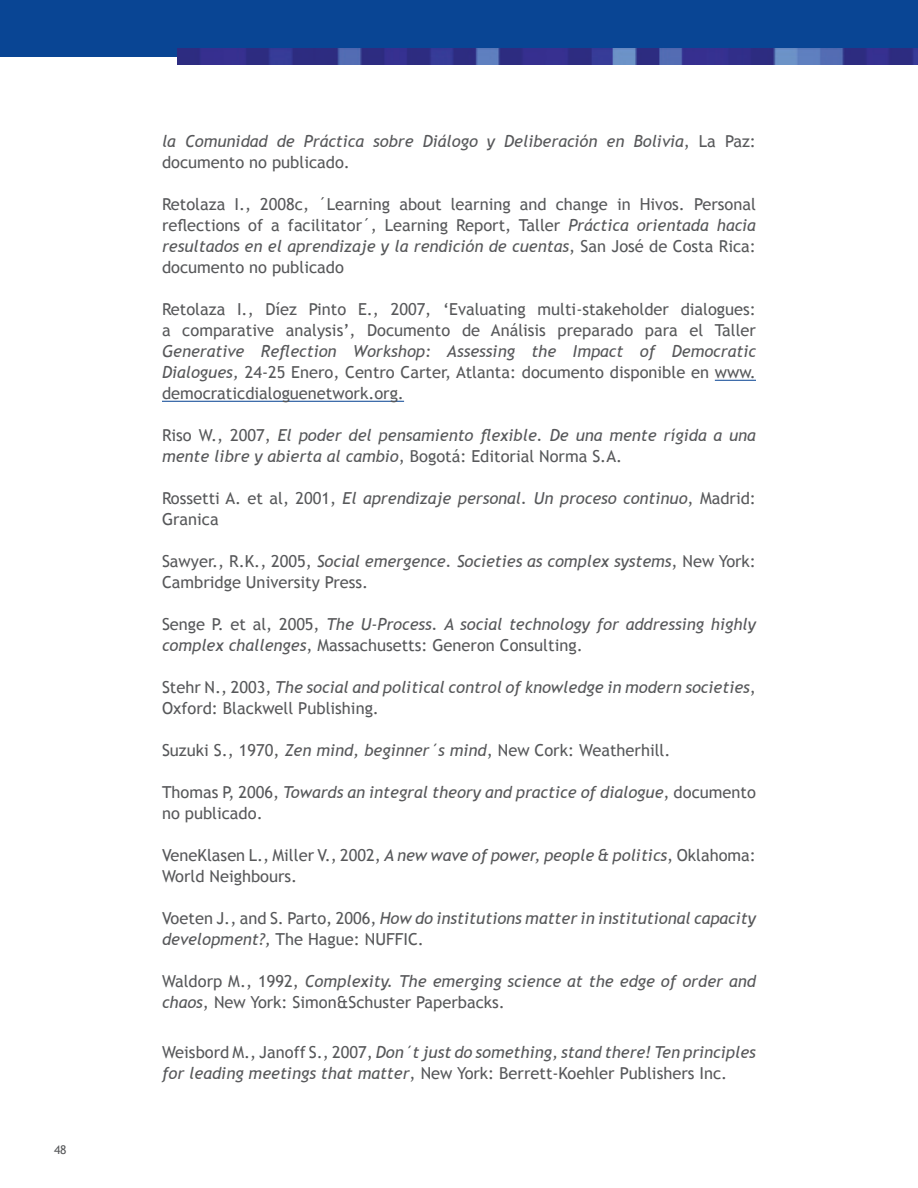
<style>
.page{position:relative;width:918px;height:1188px;background:#fff}
.page>*{position:absolute;margin:0;border:0;box-sizing:border-box;transform-origin:0 0}
.t1{font:italic 16.5px/21px "Trebuchet MS";color:#57585a}
.t2{font:16.5px/21px "Trebuchet MS";color:#57585a;text-align:justify}
.t3{font:12px "Trebuchet MS";color:#57585a}
.s1{font-style:normal}
.s2{font-style:italic}
</style>
<div class="page">
<img style="left:530px;top:57px;width:388px;height:8px">
<svg style="left:177px;top:57px;width:353px;height:8px;background:#35388d"></svg>
<div style="left:0;top:0;width:918px;height:57px;background:#094594"></div>
<hr style="left:715px;top:380px;width:41px;height:1px;background:#094594">
<hr style="left:162px;top:401px;width:242px;height:1px;background:#094594">
<p class="t3" style="left:54px;top:1142px;width:14px">48</p>
<p class="t1" style="left:162px;top:131px;width:596px">la Comunidad de Práctica sobre Diálogo y Deliberación en Bolivia<span class="s1">, La Paz: documento no publicado.</span></p>
<p class="t2" style="left:162px;top:194px;width:595px">Retolaza I., 2008c, ´Learning about learning and change in Hivos. Personal reflections of a facilitator´, Learning Report, Taller <span class="s2">Práctica orientada hacia resultados en el aprendizaje y la rendición de cuentas</span>, San José de Costa Rica: documento no publicado</p>
<p class="t2" style="left:162px;top:299px;width:596px">Retolaza I., Díez Pinto E., 2007, ‘Evaluating multi-stakeholder dialogues: a comparative analysis’, Documento de Análisis preparado para el Taller <span class="s2">Generative Reflection Workshop: Assessing the Impact of Democratic Dialogues,</span> 24-25 Enero, Centro Carter, Atlanta: documento disponible en www. democraticdialoguenetwork.org.</p>
<p class="t1" style="left:162px;top:425px;width:595px"><span class="s1">Riso W., 2007,</span> El poder del pensamiento flexible. De una mente rígida a una mente libre y abierta al cambio<span class="s1">, Bogotá: Editorial Norma S.A.</span></p>
<p class="t1" style="left:162px;top:488px;width:595px"><span class="s1">Rossetti A. et al, 2001,</span> El aprendizaje personal. Un proceso continuo<span class="s1">, Madrid:<br>Granica</span></p>
<p class="t2" style="left:162px;top:551px;width:596px">Sawyer., R.K., 2005, <span class="s2">Social emergence. Societies as complex systems</span>, New York:<br>Cambridge University Press.</p>
<p class="t1" style="left:162px;top:614px;width:596px"><span class="s1">Senge P. et al, 2005,</span> The U-Process. A social technology for addressing highly complex challenges<span class="s1">, Massachusetts: Generon Consulting.</span></p>
<p class="t1" style="left:162px;top:677px;width:595px"><span class="s1">Stehr N., 2003,</span> The social and political control of knowledge in modern societies<span class="s1">,<br>Oxford: Blackwell Publishing.</span></p>
<p class="t2" style="left:162px;top:740px;width:510px">Suzuki S., 1970, <span class="s2">Zen mind, beginner´s mind</span>, New Cork: Weatherhill.</p>
<p class="t1" style="left:162px;top:782px;width:595px"><span class="s1">Thomas P, 2006,</span> Towards an integral theory and practice of dialogue<span class="s1">, documento no publicado.</span></p>
<p class="t2" style="left:162px;top:845px;width:595px">VeneKlasen L., Miller V., 2002, <span class="s2">A new wave of power, people &amp; politics</span>, Oklahoma:<br>World Neighbours.</p>
<p class="t1" style="left:162px;top:908px;width:595px"><span class="s1">Voeten J., and S. Parto, 2006,</span> How do institutions matter in institutional capacity development?, <span class="s1">The Hague: NUFFIC.</span></p>
<p class="t1" style="left:162px;top:971px;width:595px"><span class="s1">Waldorp M., 1992,</span> Complexity. The emerging science at the edge of order and chaos<span class="s1">, New York: Simon&amp;Schuster Paperbacks.</span></p>
<p class="t1" style="left:162px;top:1041px;width:595px"><span class="s1">Weisbord M., Janoff S., 2007,</span> Don´t just do something, stand there! Ten principles for leading meetings that matter<span class="s1">, New York: Berrett-Koehler Publishers Inc.</span></p>
</div>
